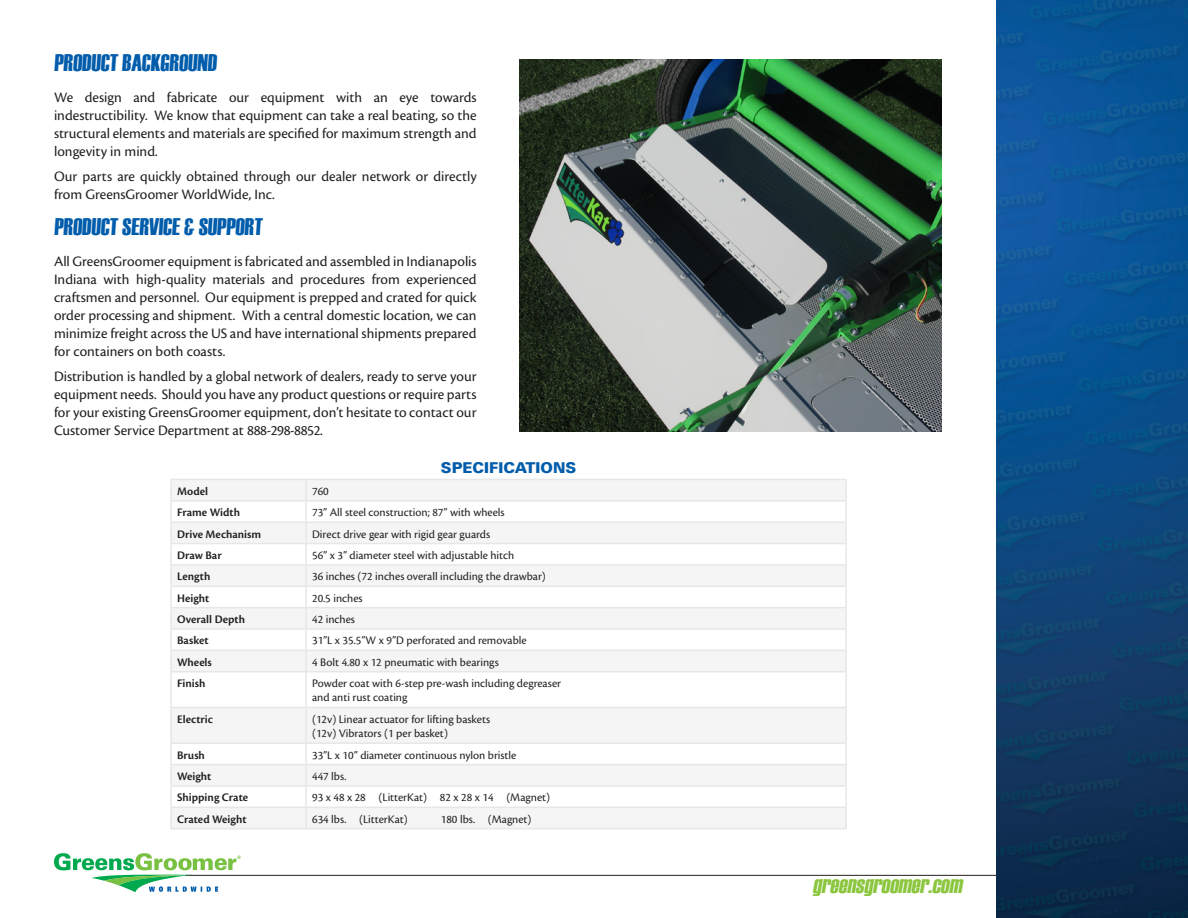
<style>
.page{position:relative;width:1188px;height:918px;background:#fff}
.page>*{position:absolute;margin:0;border:0;box-sizing:border-box;transform-origin:0 0}
.t1{font:24px "Haettenschweiler";color:#015dab}
.t2{font:italic 24px "Haettenschweiler";color:#8bc63e}
.t3{font:15px/18px "Cronos Pro";color:#231f20;text-align:justify}
.t4{font:900 15px "Univers LT";color:#015dab}
.t5{font:12px "Cronos Pro";color:#231f20}
.t6{font:600 12px "Cronos Pro";color:#231f20}
</style>
<div class="page">
<hr style="left:185px;top:875px;width:842px;height:1px;background:#231f20">
<img style="left:519px;top:59px;width:423px;height:373px">
<svg style="left:54px;top:853px;width:187px;height:39px"></svg>
<svg style="left:172px;top:480px;width:673px;height:348px;fill:#f5f5f6"></svg>
<hr style="left:170px;top:479px;width:136px;height:1px;background:#e6e7e9">
<hr style="left:170px;top:480px;width:2px;height:20px;background:#e6e7e9">
<hr style="left:306px;top:479px;width:541px;height:1px;background:#e6e7e9">
<hr style="left:305px;top:480px;width:2px;height:20px;background:#e6e7e9">
<hr style="left:845px;top:480px;width:2px;height:20px;background:#e6e7e9">
<hr style="left:170px;top:500px;width:136px;height:2px;background:#e6e7e9">
<svg style="left:170px;top:502px;width:2px;height:19px"></svg>
<hr style="left:306px;top:500px;width:541px;height:2px;background:#e6e7e9">
<svg style="left:305px;top:502px;width:2px;height:19px"></svg>
<svg style="left:845px;top:502px;width:2px;height:19px"></svg>
<hr style="left:170px;top:521px;width:136px;height:2px;background:#e6e7e9">
<hr style="left:170px;top:523px;width:2px;height:20px;background:#e6e7e9">
<hr style="left:306px;top:521px;width:541px;height:2px;background:#e6e7e9">
<hr style="left:305px;top:523px;width:2px;height:20px;background:#e6e7e9">
<hr style="left:845px;top:523px;width:2px;height:20px;background:#e6e7e9">
<hr style="left:170px;top:543px;width:136px;height:1px;background:#e6e7e9">
<hr style="left:170px;top:544px;width:2px;height:20px;background:#e6e7e9">
<hr style="left:306px;top:543px;width:541px;height:1px;background:#e6e7e9">
<hr style="left:305px;top:544px;width:2px;height:20px;background:#e6e7e9">
<hr style="left:845px;top:544px;width:2px;height:20px;background:#e6e7e9">
<hr style="left:170px;top:564px;width:136px;height:2px;background:#e6e7e9">
<hr style="left:170px;top:566px;width:2px;height:20px;background:#e6e7e9">
<hr style="left:306px;top:564px;width:541px;height:2px;background:#e6e7e9">
<hr style="left:305px;top:566px;width:2px;height:20px;background:#e6e7e9">
<hr style="left:845px;top:566px;width:2px;height:20px;background:#e6e7e9">
<hr style="left:170px;top:586px;width:136px;height:1px;background:#e6e7e9">
<hr style="left:170px;top:587px;width:2px;height:20px;background:#e6e7e9">
<hr style="left:306px;top:586px;width:541px;height:1px;background:#e6e7e9">
<hr style="left:305px;top:587px;width:2px;height:20px;background:#e6e7e9">
<hr style="left:845px;top:587px;width:2px;height:20px;background:#e6e7e9">
<hr style="left:170px;top:607px;width:136px;height:1px;background:#e6e7e9">
<hr style="left:170px;top:608px;width:2px;height:20px;background:#e6e7e9">
<hr style="left:306px;top:607px;width:541px;height:1px;background:#e6e7e9">
<hr style="left:305px;top:608px;width:2px;height:20px;background:#e6e7e9">
<hr style="left:845px;top:608px;width:2px;height:20px;background:#e6e7e9">
<hr style="left:170px;top:628px;width:136px;height:2px;background:#e6e7e9">
<hr style="left:170px;top:630px;width:2px;height:20px;background:#e6e7e9">
<hr style="left:306px;top:628px;width:541px;height:2px;background:#e6e7e9">
<hr style="left:305px;top:630px;width:2px;height:20px;background:#e6e7e9">
<hr style="left:845px;top:630px;width:2px;height:20px;background:#e6e7e9">
<hr style="left:170px;top:650px;width:136px;height:1px;background:#e6e7e9">
<hr style="left:170px;top:651px;width:2px;height:20px;background:#e6e7e9">
<hr style="left:306px;top:650px;width:541px;height:1px;background:#e6e7e9">
<hr style="left:305px;top:651px;width:2px;height:20px;background:#e6e7e9">
<hr style="left:845px;top:651px;width:2px;height:20px;background:#e6e7e9">
<hr style="left:170px;top:671px;width:136px;height:1px;background:#e6e7e9">
<hr style="left:170px;top:672px;width:2px;height:35px;background:#e6e7e9">
<hr style="left:306px;top:671px;width:541px;height:1px;background:#e6e7e9">
<hr style="left:305px;top:672px;width:2px;height:35px;background:#e6e7e9">
<hr style="left:845px;top:672px;width:2px;height:35px;background:#e6e7e9">
<hr style="left:170px;top:707px;width:136px;height:1px;background:#e6e7e9">
<hr style="left:170px;top:708px;width:2px;height:34px;background:#e6e7e9">
<hr style="left:306px;top:707px;width:541px;height:1px;background:#e6e7e9">
<hr style="left:305px;top:708px;width:2px;height:34px;background:#e6e7e9">
<hr style="left:845px;top:708px;width:2px;height:34px;background:#e6e7e9">
<hr style="left:170px;top:742px;width:136px;height:2px;background:#e6e7e9">
<hr style="left:170px;top:744px;width:2px;height:20px;background:#e6e7e9">
<hr style="left:306px;top:742px;width:541px;height:2px;background:#e6e7e9">
<hr style="left:305px;top:744px;width:2px;height:20px;background:#e6e7e9">
<hr style="left:845px;top:744px;width:2px;height:20px;background:#e6e7e9">
<hr style="left:170px;top:764px;width:136px;height:1px;background:#e6e7e9">
<hr style="left:170px;top:765px;width:2px;height:20px;background:#e6e7e9">
<hr style="left:306px;top:764px;width:541px;height:1px;background:#e6e7e9">
<hr style="left:305px;top:765px;width:2px;height:20px;background:#e6e7e9">
<hr style="left:845px;top:765px;width:2px;height:20px;background:#e6e7e9">
<hr style="left:170px;top:785px;width:136px;height:2px;background:#e6e7e9">
<hr style="left:170px;top:787px;width:2px;height:20px;background:#e6e7e9">
<hr style="left:306px;top:785px;width:541px;height:2px;background:#e6e7e9">
<hr style="left:305px;top:787px;width:2px;height:20px;background:#e6e7e9">
<hr style="left:845px;top:787px;width:2px;height:20px;background:#e6e7e9">
<hr style="left:170px;top:807px;width:136px;height:1px;background:#e6e7e9">
<hr style="left:170px;top:808px;width:2px;height:20px;background:#e6e7e9">
<hr style="left:306px;top:807px;width:541px;height:1px;background:#e6e7e9">
<hr style="left:305px;top:808px;width:2px;height:20px;background:#e6e7e9">
<hr style="left:845px;top:808px;width:2px;height:20px;background:#e6e7e9">
<hr style="left:170px;top:828px;width:136px;height:1px;background:#e6e7e9">
<hr style="left:306px;top:828px;width:541px;height:1px;background:#e6e7e9">
<img style="left:996px;top:0;width:192px;height:918px">
<p class="t1" style="left:54px;top:46px;width:166px">PRODUCT BACKGROUND</p>
<p class="t3" style="left:54px;top:89px;width:424px">We design and fabricate our equipment with an eye towards indestructibility. We know that equipment can take a real beating, so the structural elements and materials are specified for maximum strength and longevity in mind.</p>
<p class="t3" style="left:54px;top:167px;width:424px">Our parts are quickly obtained through our dealer network or directly from GreensGroomer WorldWide, Inc.</p>
<p class="t1" style="left:54px;top:210px;width:212px">PRODUCT SERVICE &amp; SUPPORT</p>
<p class="t3" style="left:54px;top:252px;width:424px">All GreensGroomer equipment is fabricated and assembled in Indianapolis Indiana with high-quality materials and procedures from experienced craftsmen and personnel. Our equipment is prepped and crated for quick order processing and shipment. With a central domestic location, we can minimize freight across the US and have international shipments prepared for containers on both coasts.</p>
<p class="t3" style="left:54px;top:367px;width:424px">Distribution is handled by a global network of dealers, ready to serve your equipment needs. Should you have any product questions or require parts for your existing GreensGroomer equipment, don’t hesitate to contact our Customer Service Department at 888-298-8852.</p>
<p class="t4" style="left:441px;top:458px;width:137px">SPECIFICATIONS</p>
<p class="t6" style="left:177px;top:484px;width:32px">Model</p>
<p class="t5" style="left:312px;top:484px;width:18px">760</p>
<p class="t6" style="left:177px;top:506px;width:64px">Frame Width</p>
<p class="t5" style="left:312px;top:506px;width:194px">73” All steel construction; 87” with wheels</p>
<p class="t6" style="left:177px;top:527px;width:86px">Drive Mechanism</p>
<p class="t5" style="left:312px;top:527px;width:180px">Direct drive gear with rigid gear guards</p>
<p class="t6" style="left:177px;top:548px;width:46px">Draw Bar</p>
<p class="t5" style="left:312px;top:548px;width:204px">56” x 3” diameter steel with adjustable hitch</p>
<p class="t6" style="left:177px;top:570px;width:35px">Length</p>
<p class="t5" style="left:312px;top:570px;width:235px">36 inches (72 inches overall including the drawbar)</p>
<p class="t6" style="left:177px;top:591px;width:34px">Height</p>
<p class="t5" style="left:312px;top:591px;width:52px">20.5 inches</p>
<p class="t6" style="left:177px;top:612px;width:69px">Overall Depth</p>
<p class="t5" style="left:312px;top:612px;width:44px">42 inches</p>
<p class="t6" style="left:177px;top:634px;width:33px">Basket</p>
<p class="t5" style="left:312px;top:634px;width:216px">31”L x 35.5”W x 9”D perforated and removable</p>
<p class="t6" style="left:177px;top:655px;width:36px">Wheels</p>
<p class="t5" style="left:312px;top:655px;width:188px">4 Bolt 4.80 x 12 pneumatic with bearings</p>
<p class="t6" style="left:177px;top:676px;width:30px">Finish</p>
<p class="t5" style="left:312px;top:676px;width:251px">Powder coat with 6-step pre-wash including degreaser</p>
<p class="t5" style="left:312px;top:691px;width:97px">and anti rust coating</p>
<p class="t6" style="left:177px;top:712px;width:37px">Electric</p>
<p class="t5" style="left:312px;top:712px;width:180px">(12v) Linear actuator for lifting baskets</p>
<p class="t5" style="left:312px;top:727px;width:137px">(12v) Vibrators (1 per basket)</p>
<p class="t6" style="left:177px;top:748px;width:29px">Brush</p>
<p class="t5" style="left:312px;top:748px;width:206px">33”L x 10” diameter continuous nylon bristle</p>
<p class="t6" style="left:177px;top:769px;width:36px">Weight</p>
<p class="t5" style="left:312px;top:769px;width:36px">447 lbs.</p>
<p class="t6" style="left:177px;top:791px;width:73px">Shipping Crate</p>
<p class="t5" style="left:312px;top:791px;width:240px">93 x 48 x 28 (LitterKat) 82 x 28 x 14 (Magnet)</p>
<p class="t6" style="left:177px;top:812px;width:71px">Crated Weight</p>
<p class="t5" style="left:312px;top:812px;width:97px">634 lbs. (LitterKat)</p>
<p class="t5" style="left:441px;top:812px;width:92px">180 lbs. (Magnet)</p>
<p class="t2" style="left:813px;top:868px;width:157px">greensgroomer.com</p>
</div>
